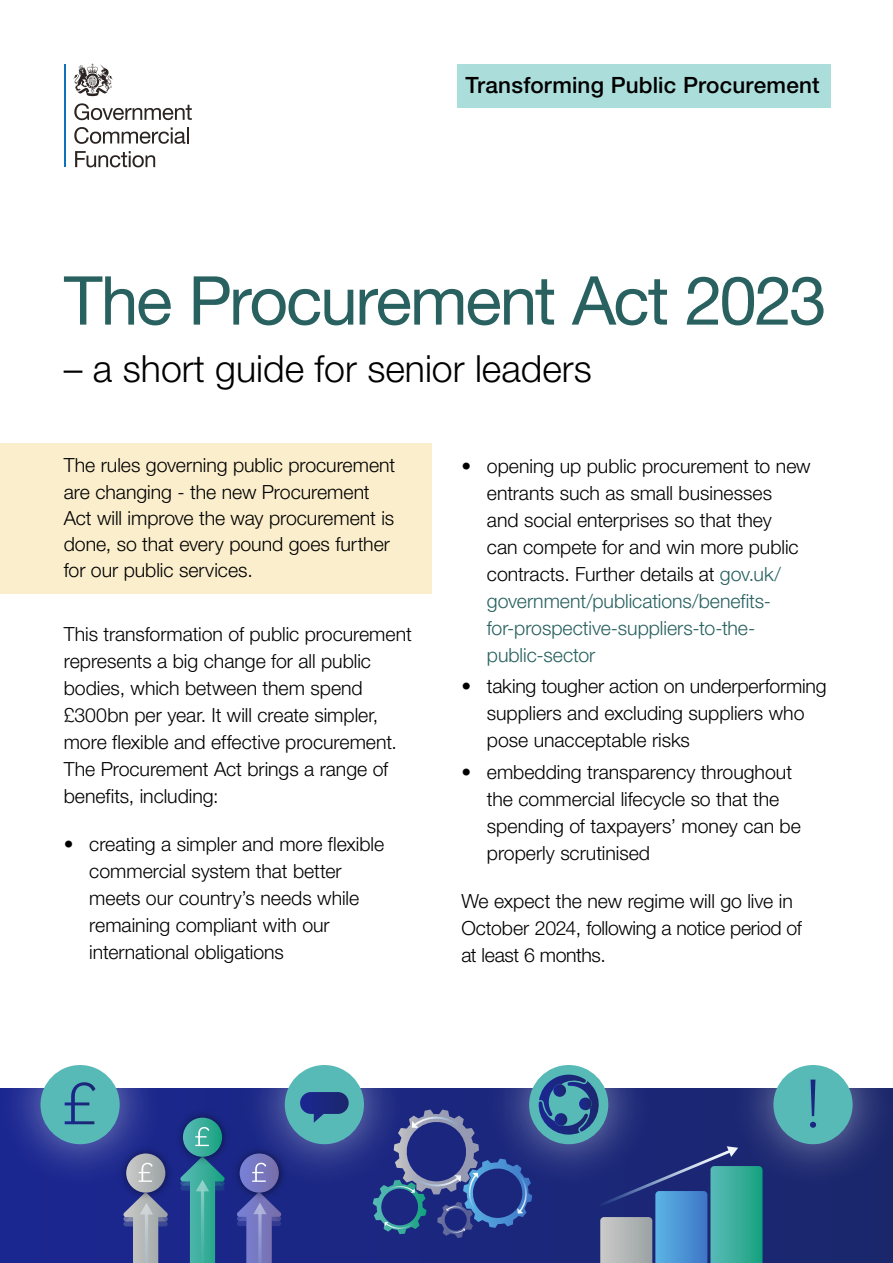
<style>
.page{position:relative;width:893px;height:1263px;background:#fff}
.page>*{position:absolute;margin:0;border:0;box-sizing:border-box;transform-origin:0 0}
.H1_Section_heading{font:67.5px "Helvetica Neue LT Pro";letter-spacing:-.035em;color:#28615f}
.H2_subtitle{font:300 37.5px "Helvetica Neue LT Pro";color:#000}
.TPP_subtitle{font:500 22.5px "Helvetica Neue LT Pro";letter-spacing:.01em;color:#000}
.Body{font:300 19.5px/27px "Helvetica Neue LT Pro";color:#000}
.Body_-_shaded_yellow{font:300 19.5px/26.2px "Helvetica Neue LT Pro";color:#000}
.s1{color:#28615f}
</style>
<div class="page">
<hr style="left:64px;top:64px;width:2px;height:103px;background:#0d72b9">
<svg style="left:74px;top:103px;width:118px;height:17px"></svg>
<svg style="left:74px;top:127px;width:115px;height:17px"></svg>
<svg style="left:75px;top:151px;width:80px;height:16px"></svg>
<svg style="left:73px;top:64px;width:40px;height:32px"></svg>
<div style="left:457px;top:64px;width:373px;height:44px;background:#abdddb"></div>
<div style="left:0;top:444px;width:432px;height:150px;background:#fbeecc"></div>
<svg style="left:0;top:1089px;width:893px;height:174px;background:#1a277e"></svg>
<svg style="left:597px;top:1146px;width:165px;height:117px;background:#538aaa"></svg>
<svg style="left:180px;top:1205px;width:45px;height:58px;background:#2e7494"></svg>
<svg style="left:123px;top:1209px;width:46px;height:54px;background:#7b82a8"></svg>
<svg style="left:236px;top:1209px;width:46px;height:54px;background:#585dac"></svg>
<img style="left:184px;top:1105px;width:36px;height:100px">
<svg style="left:183px;top:1117px;width:39px;height:40px"></svg>
<svg style="left:195px;top:1127px;width:14px;height:19px"></svg>
<svg style="left:373px;top:1109px;width:159px;height:129px;background:#31458c"></svg>
<img style="left:220px;top:1065px;width:209px;height:144px">
<div style="left:285px;top:1065px;width:79px;height:79px;background:#57bab7;border-radius:50%"></div>
<svg style="left:300px;top:1092px;width:49px;height:31px"></svg>
<img style="left:465px;top:1065px;width:208px;height:144px">
<div style="left:529px;top:1065px;width:79px;height:79px;background:#57bab7;border-radius:50%"></div>
<svg style="left:538px;top:1074px;width:65px;height:61px"></svg>
<img style="left:0;top:1065px;width:184px;height:144px">
<div style="left:40px;top:1065px;width:80px;height:79px;background:#57bab7;border-radius:50%"></div>
<svg style="left:65px;top:1082px;width:30px;height:42px"></svg>
<img style="left:709px;top:1065px;width:184px;height:144px">
<div style="left:773px;top:1065px;width:80px;height:79px;background:#57bab7;border-radius:50%"></div>
<svg style="left:810px;top:1079px;width:6px;height:49px"></svg>
<p class="TPP_subtitle" style="left:465px;top:71px;width:356px">Transforming Public Procurement</p>
<h1 class="H1_Section_heading" style="left:64px;top:260px;width:764px">The Procurement Act 2023</h1>
<p class="H2_subtitle" style="left:64px;top:346px;width:529px">– a short guide for senior leaders</p>
<p class="Body_-_shaded_yellow" style="left:64px;top:452px;width:333px">The rules governing public procurement are changing - the new Procurement Act will improve the way procurement is done, so that every pound goes further for our public services.</p>
<p class="Body" style="left:64px;top:620px;width:349px">This transformation of public procurement represents a big change for all public bodies, which between them spend £300bn per year. It will create simpler, more flexible and effective procurement.<br>The Procurement Act brings a range of benefits, including:</p>
<p class="Body" style="left:89px;top:830px;width:296px;text-indent:-26px">• creating a simpler and more flexible commercial system that better meets our country’s needs while remaining compliant with our international obligations</p>
<p class="Body" style="left:487px;top:452px;width:325px;text-indent:-26px">• opening up public procurement to new entrants such as small businesses<br>and social enterprises so that they<br>can compete for and win more public contracts. Further details at <span class="s1">gov.uk/ government/publications/benefits&shy;for-prospective-suppliers-to-the&shy;public-sector</span></p>
<p class="Body" style="left:487px;top:673px;width:341px;text-indent:-26px">• taking tougher action on underperforming suppliers and excluding suppliers who pose unacceptable risks</p>
<p class="Body" style="left:487px;top:758px;width:316px;text-indent:-26px">• embedding transparency throughout the commercial lifecycle so that the spending of taxpayers’ money can be properly scrutinised</p>
<p class="Body" style="left:461px;top:887px;width:342px">We expect the new regime will go live in<br>October 2024, following a notice period of at least 6 months.</p>
</div>
